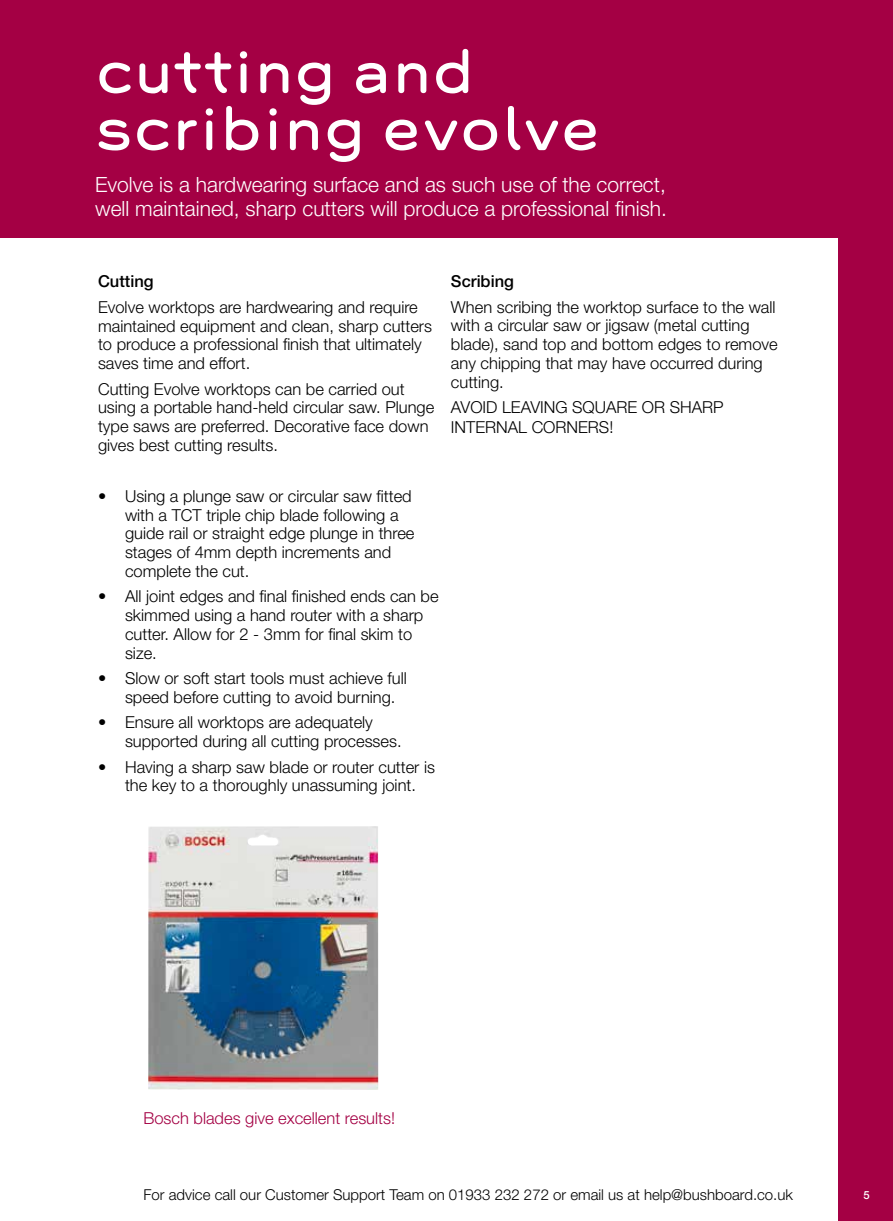
<style>
.page{position:relative;width:893px;height:1221px;background:#fff}
.page>*{position:absolute;margin:0;border:0;box-sizing:border-box;transform-origin:0 0}
.t1{font:54px/57px "Grover";color:#fff}
.t2{font:300 21px/24px "Helvetica Neue LT Std";color:#fff}
.t3{font:300 16.5px/18.8px "Helvetica Neue LT Std";color:#000}
.t4{font:300 16.5px "Helvetica Neue LT Std";color:#a40044}
.t5{font:500 16.5px "Helvetica Neue LT Std";color:#000}
.t6{font:300 15px "Helvetica Neue LT Std";color:#000}
.t7{font:500 11.25px "Helvetica Neue LT Std";color:#fff}
</style>
<div class="page">
<div style="left:0;top:0;width:893px;height:1220px;background:#a40044"></div>
<div style="left:0;top:238px;width:838px;height:982px;background:#fff"></div>
<img style="left:148px;top:826px;width:230px;height:263px">
<h1 class="t1" style="left:95px;top:44px;width:508px">cutting and scribing evolve</h1>
<p class="t2" style="left:95px;top:172px;width:573px">Evolve is a hardwearing surface and as such use of the correct, well maintained, sharp cutters will produce a professional finish.</p>
<p class="t5" style="left:98px;top:271px;width:57px">Cutting</p>
<p class="t3" style="left:98px;top:297px;width:336px">Evolve worktops are hardwearing and require maintained equipment and clean, sharp cutters to produce a professional finish that ultimately saves time and effort.</p>
<p class="t3" style="left:98px;top:379px;width:338px">Cutting Evolve worktops can be carried out using a portable hand-held circular saw. Plunge type saws are preferred. Decorative face down gives best cutting results.</p>
<p class="t3" style="left:125px;top:486px;width:291px;text-indent:-27px">• Using a plunge saw or circular saw fitted with a TCT triple chip blade following a guide rail or straight edge plunge in three stages of 4mm depth increments and complete the cut.</p>
<p class="t3" style="left:125px;top:586px;width:315px;text-indent:-27px">• All joint edges and final finished ends can be skimmed using a hand router with a sharp cutter. Allow for 2 - 3mm for final skim to size.</p>
<p class="t3" style="left:125px;top:668px;width:283px;text-indent:-27px">• Slow or soft start tools must achieve full speed before cutting to avoid burning.</p>
<p class="t3" style="left:125px;top:712px;width:278px;text-indent:-27px">• Ensure all worktops are adequately supported during all cutting processes.</p>
<p class="t3" style="left:98px;top:757px;width:338px;text-align:center">• Having a sharp saw blade or router cutter is the key to a thoroughly unassuming joint.</p>
<p class="t5" style="left:451px;top:271px;width:64px">Scribing</p>
<p class="t3" style="left:451px;top:297px;width:328px">When scribing the worktop surface to the wall with a circular saw or jigsaw (metal cutting blade), sand top and bottom edges to remove any chipping that may have occurred during cutting.</p>
<p class="t3" style="left:451px;top:397px;width:274px;line-height:20.2px">AVOID LEAVING SQUARE OR SHARP<br>INTERNAL CORNERS!</p>
<p class="t4" style="left:143px;top:1107px;width:253px">Bosch blades give excellent results!</p>
<p class="t6" style="left:144px;top:1185px;width:651px">For advice call our Customer Support Team on 01933 232 272 or email us at help@bushboard.co.uk</p>
<p class="t7" style="left:863px;top:1188px;width:8px">5</p>
</div>
